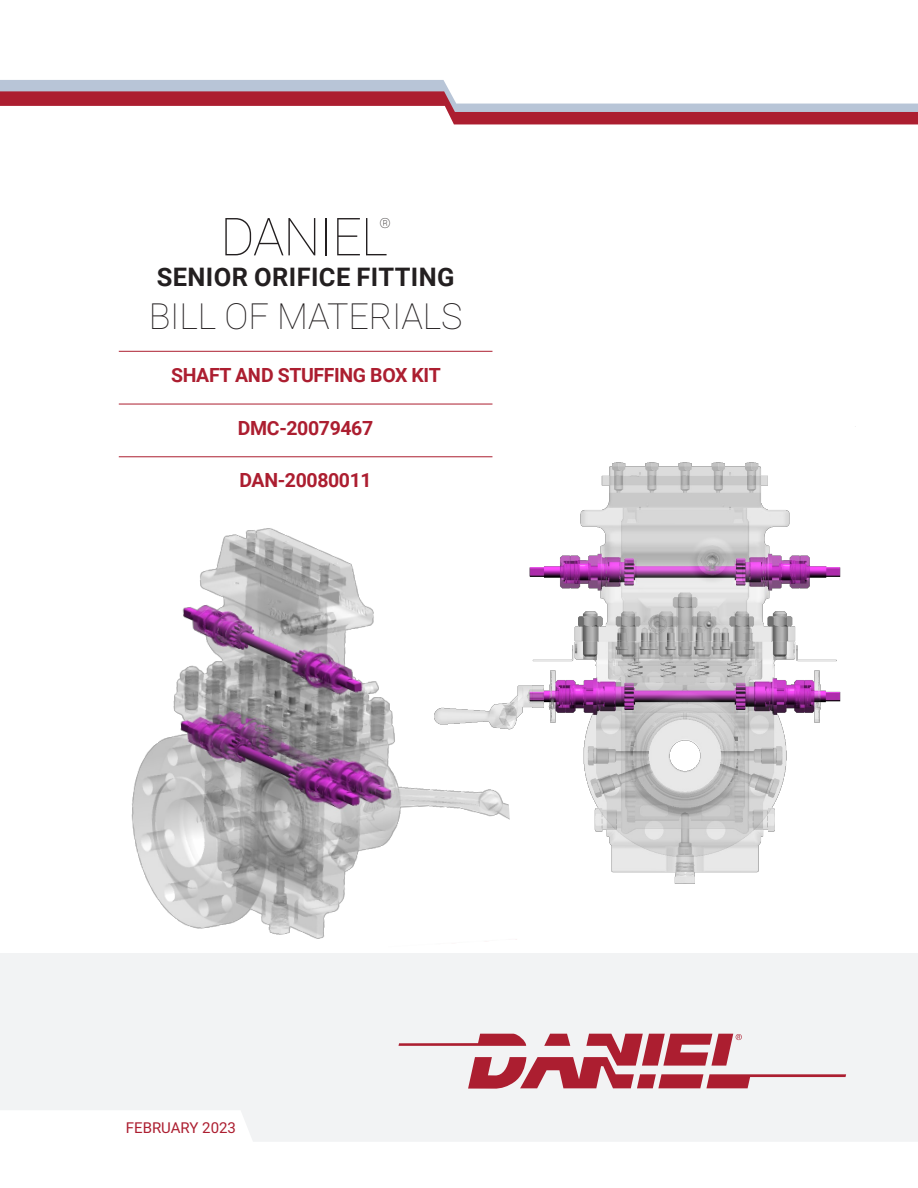
<style>
.page{position:relative;width:918px;height:1188px;background:#fff}
.page>*{position:absolute;margin:0;border:0;box-sizing:border-box;transform-origin:0 0}
.t1{font:100 52.5px "Roboto";letter-spacing:-.02em;color:#231f20}
.t2{font:100 36px "Roboto";letter-spacing:-.005em;color:#231f20}
.t3{font:700 25.5px "Roboto";letter-spacing:.015em;color:#231f20}
.t4{font:700 19.5px "Roboto";letter-spacing:-.02em;color:#ac1e30}
.t5{font:15px "Roboto";color:#ac1e30}
.t6{font:100 13.95px "Roboto";color:#231f20}
</style>
<div class="page">
<div style="left:0;top:953px;width:918px;height:190px;background:#f2f3f4"></div>
<svg style="left:0;top:1111px;width:918px;height:32px"></svg>
<svg style="left:0;top:80px;width:918px;height:44px"></svg>
<hr style="left:119px;top:351px;width:373px;height:1px;background:#ac1e30">
<hr style="left:119px;top:404px;width:373px;height:1px;background:#ac1e30">
<hr style="left:119px;top:456px;width:373px;height:1px;background:#ac1e30">
<div style="left:381px;top:426px;width:474px;height:495px;background:#fff"></div>
<img style="left:517px;top:462px;width:324px;height:422px">
<svg style="left:399px;top:1034px;width:447px;height:55px"></svg>
<img style="left:131px;top:528px;width:386px;height:411px">
<img style="left:388px;top:938px;width:129px;height:2px">
<p class="t6" style="left:380px;top:213px;width:13px">®</p>
<p class="t3" style="left:157px;top:259px;width:299px">SENIOR ORIFICE FITTING</p>
<p class="t2" style="left:149px;top:291px;width:315px">BILL OF MATERIALS</p>
<p class="t4" style="left:171px;top:361px;width:271px">SHAFT AND STUFFING BOX KIT</p>
<p class="t4" style="left:238px;top:414px;width:137px">DMC-20079467</p>
<p class="t4" style="left:240px;top:467px;width:134px">DAN-20080011</p>
<p class="t1" style="left:220px;top:200px;width:169px">DANIEL</p>
<p class="t5" style="left:126px;top:1117px;width:112px">FEBRUARY 2023</p>
</div>
